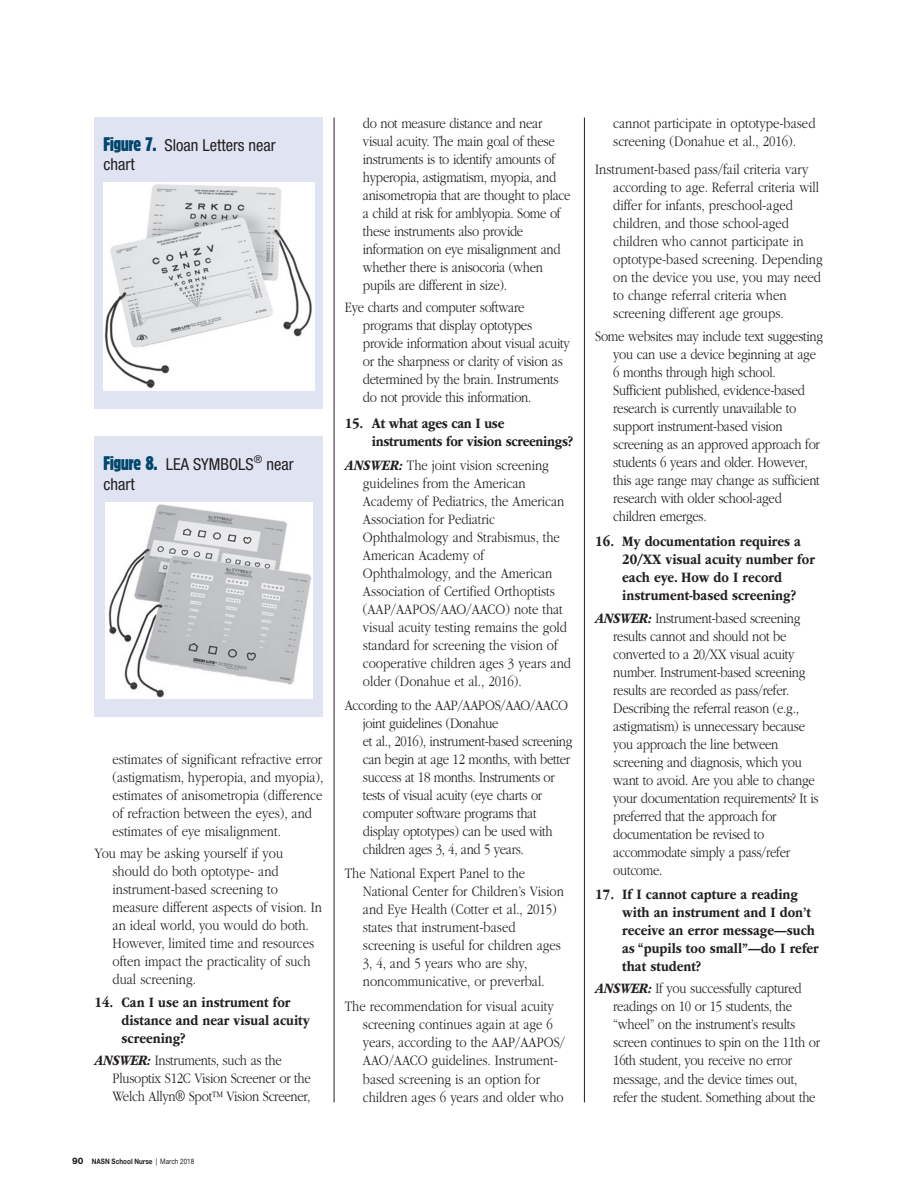
<style>
.page{position:relative;width:905px;height:1202px;background:#fff}
.page>*{position:absolute;margin:0;border:0;box-sizing:border-box;transform-origin:0 0}
.t1{font:condensed 16.5px/19.5px "Helvetica Neue LT Std";color:#231f20}
.t2{font:300 15px/18px "ITC Garamond Std";letter-spacing:-.02em;color:#231f20;scale:.85 1}
.t3{font:300 15px/18px "ITC Garamond Std";color:#231f20;scale:.85 1}
.t4{font:700 15px/18px "ITC Garamond Std";color:#231f20;scale:.85 1}
.t5{font:700 15px/18px "ITC Garamond Std";letter-spacing:-.02em;color:#231f20;scale:.85 1}
.t6{font:condensed 10.8px "Helvetica Neue LT Std";color:#231f20}
.t7{font:700 7.5px "Helvetica Neue LT Std";color:#231f20;scale:.85 1}
.s1{font-family:"Block BE Extra Cn";font-stretch:normal;font-size:19.5px;color:#01466d}
.s2{font-weight:700;font-style:italic}
.s3{font-weight:800;font-size:9px}
.s4{font-weight:400}
</style>
<div class="page">
<hr style="left:584px;top:117px;width:1px;height:985px;background:#231f20">
<hr style="left:334px;top:117px;width:1px;height:985px;background:#231f20">
<div style="left:94px;top:117px;width:229px;height:291px;background:#e0e4f2"></div>
<img style="left:103px;top:183px;width:212px;height:207px">
<div style="left:94px;top:436px;width:229px;height:281px;background:#e0e4f2"></div>
<img style="left:105px;top:502px;width:207px;height:197px">
<p class="t1" style="left:104px;top:135px;width:174px"><span class="s1">Figure 7.</span> Sloan Letters near chart</p>
<p class="t1" style="left:104px;top:454px;width:152px"><span class="s1">Figure 8.</span> LEA SYMBOLS</p>
<p class="t6" style="left:254px;top:452px;width:10px">®</p>
<p class="t1" style="left:266px;top:454px;width:29px">near</p>
<p class="t1" style="left:104px;top:474px;width:33px">chart</p>
<p class="t3" style="left:112px;top:750px;width:250px">estimates of significant refractive error (astigmatism, hyperopia, and myopia), estimates of anisometropia (difference of refraction between the eyes), and estimates of eye misalignment.</p>
<p class="t3" style="left:112px;top:844px;width:248px;text-indent:-18px">You may be asking yourself if you should do both optotype- and instrument-based screening to measure different aspects of vision. In an ideal world, you would do both.<br>However, limited time and resources often impact the practicality of such dual screening.</p>
<p class="t4" style="left:122px;top:993px;width:223px;text-indent:-27px">14. Can I use an instrument for distance and near visual acuity screening?</p>
<p class="t2" style="left:112px;top:1051px;width:235px;text-indent:-18px"><span class="s2">ANSWER:</span> Instruments, such as the<br>Plusoptix S12C Vision Screener or the<br>Welch Allyn® Spot™ Vision Screener,</p>
<p class="t7" style="left:72px;top:1156px;width:145px"><span class="s3">90</span> NASN School Nurse <span class="s4">| March 2018</span></p>
<p class="t2" style="left:363px;top:114px;width:246px">do not measure distance and near visual acuity. The main goal of these instruments is to identify amounts of hyperopia, astigmatism, myopia, and anisometropia that are thought to place a child at risk for amblyopia. Some of these instruments also provide information on eye misalignment and whether there is anisocoria (when pupils are different in size).</p>
<p class="t2" style="left:363px;top:299px;width:245px;text-indent:-18px">Eye charts and computer software programs that display optotypes provide information about visual acuity or the sharpness or clarity of vision as determined by the brain. Instruments do not provide this information.</p>
<p class="t5" style="left:372px;top:414px;width:238px;text-indent:-27px">15. At what ages can I use instruments for vision screenings?</p>
<p class="t3" style="left:363px;top:456px;width:246px;text-indent:-18px"><span class="s2">ANSWER:</span> The joint vision screening guidelines from the American Academy of Pediatrics, the American Association for Pediatric Ophthalmology and Strabismus, the American Academy of Ophthalmology, and the American Association of Certified Orthoptists (AAP/AAPOS/AAO/AACO) note that visual acuity testing remains the gold standard for screening the vision of cooperative children ages 3 years and older (Donahue et al., 2016).</p>
<p class="t2" style="left:363px;top:696px;width:248px;text-indent:-18px">According to the AAP/AAPOS/AAO/AACO joint guidelines (Donahue<br>et al., 2016), instrument-based screening can begin at age 12 months, with better success at 18 months. Instruments or tests of visual acuity (eye charts or computer software programs that display optotypes) can be used with children ages 3, 4, and 5 years.</p>
<p class="t3" style="left:363px;top:864px;width:238px;text-indent:-18px">The National Expert Panel to the National Center for Children’s Vision and Eye Health (Cotter et al., 2015) states that instrument-based screening is useful for children ages 3, 4, and 5 years who are shy, noncommunicative, or preverbal.</p>
<p class="t3" style="left:363px;top:998px;width:239px;text-indent:-18px">The recommendation for visual acuity screening continues again at age 6 years, according to the AAP/AAPOS/ AAO/AACO guidelines. Instrument&shy;based screening is an option for children ages 6 years and older who</p>
<p class="t3" style="left:613px;top:114px;width:239px">cannot participate in optotype-based screening (Donahue et al., 2016).</p>
<p class="t3" style="left:613px;top:161px;width:248px;text-indent:-18px">Instrument-based pass/fail criteria vary according to age. Referral criteria will differ for infants, preschool-aged children, and those school-aged children who cannot participate in optotype-based screening. Depending on the device you use, you may need to change referral criteria when screening different age groups.</p>
<p class="t2" style="left:613px;top:327px;width:248px;text-indent:-18px">Some websites may include text suggesting you can use a device beginning at age 6 months through high school.<br>Sufficient published, evidence-based research is currently unavailable to support instrument-based vision screening as an approved approach for students 6 years and older. However, this age range may change as sufficient research with older school-aged children emerges.</p>
<p class="t4" style="left:622px;top:532px;width:228px;text-indent:-27px">16. My documentation requires a<br>20/XX visual acuity number for each eye. How do I record instrument-based screening?</p>
<p class="t2" style="left:613px;top:609px;width:243px;text-indent:-18px"><span class="s2">ANSWER:</span> Instrument-based screening results cannot and should not be converted to a 20/XX visual acuity number. Instrument-based screening results are recorded as pass/refer.<br>Describing the referral reason (e.g., astigmatism) is unnecessary because you approach the line between screening and diagnosis, which you want to avoid. Are you able to change your documentation requirements? It is preferred that the approach for documentation be revised to accommodate simply a pass/refer outcome.</p>
<p class="t4" style="left:622px;top:885px;width:233px;text-indent:-27px">17. If I cannot capture a reading with an instrument and I don’t receive an error message—such as “pupils too small”—do I refer that student?</p>
<p class="t2" style="left:613px;top:980px;width:245px;text-indent:-18px"><span class="s2">ANSWER:</span> If you successfully captured readings on 10 or 15 students, the “wheel” on the instrument’s results screen continues to spin on the 11th or 16th student, you receive no error message, and the device times out, refer the student. Something about the</p>
</div>
